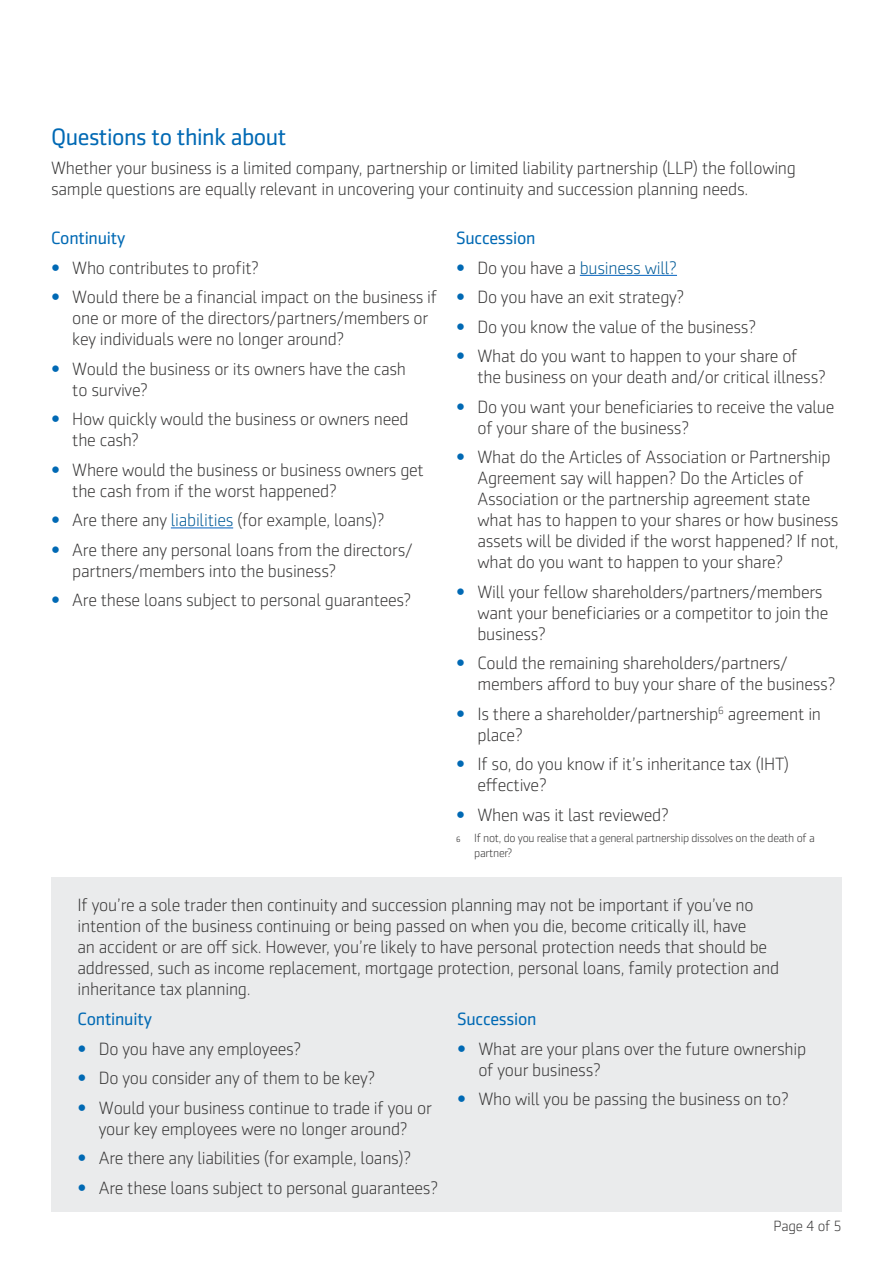
<style>
.page{position:relative;width:893px;height:1263px;background:#fff}
.page>*{position:absolute;margin:0;border:0;box-sizing:border-box;transform-origin:0 0}
.t1{font:24px "Sentico Sans DT";letter-spacing:-.02em;color:#0069b4}
.t2{font:300 18px/21px "Sentico Sans DT";letter-spacing:-.015em;color:#373636}
.t3{font:18px "Sentico Sans DT";letter-spacing:-.015em;color:#0069b4}
.t4{font:300 18px "Sentico Sans DT";letter-spacing:-.015em;color:#005a97}
.t5{font:300 15px "Sentico Sans DT";letter-spacing:-.015em;color:#373636}
.t6{font:300 12px/15px "Sentico Sans DT";letter-spacing:-.025em;color:#373636}
.s1{font-family:"Avenir";font-weight:400;color:#0069b4}
.s2{color:#373636}
.s3{color:#005a97}
</style>
<div class="page">
<div style="left:51px;top:877px;width:791px;height:335px;background:#eaebec"></div>
<hr style="left:580px;top:275px;width:97px;height:1px;background:#0563c1">
<hr style="left:171px;top:527px;width:62px;height:1px;background:#0563c1">
<h1 class="t1" style="left:51px;top:123px;width:237px">Questions to think about</h1>
<p class="t2" style="left:51px;top:158px;width:746px">Whether your business is a limited company, partnership or limited liability partnership (LLP) the following sample questions are equally relevant in uncovering your continuity and succession planning needs.</p>
<p class="t3" style="left:51px;top:228px;width:76px">Continuity</p>
<p class="t3" style="left:456px;top:228px;width:81px">Succession</p>
<p class="t2" style="left:51px;top:257px;width:209px"><span class="s1">•</span> Who contributes to proft?</p>
<p class="t4" style="left:456px;top:258px;width:222px"><span class="s1">•</span> <span class="s2">Do you have a</span> business will?</p>
<p class="t2" style="left:72px;top:287px;width:614px;text-indent:-21px"><span class="s1">•</span> Would there be a fnancial impact on the business if <span class="s1">•</span> Do you have an exit strategy? one or more of the directors/partners/members or</p>
<p class="t2" style="left:456px;top:316px;width:302px"><span class="s1">•</span> Do you know the value of the business?</p>
<p class="t2" style="left:72px;top:329px;width:274px">key individuals were no longer around?</p>
<p class="t2" style="left:456px;top:346px;width:343px"><span class="s1">•</span> What do you want to happen to your share of</p>
<p class="t2" style="left:51px;top:358px;width:357px"><span class="s1">•</span> Would the business or its owners have the cash</p>
<p class="t2" style="left:477px;top:367px;width:350px">the business on your death and/or critical illness?</p>
<p class="t2" style="left:72px;top:379px;width:77px">to survive?</p>
<p class="t2" style="left:51px;top:409px;width:359px"><span class="s1">•</span> How quickly would the business or owners need</p>
<p class="t2" style="left:72px;top:430px;width:68px">the cash?</p>
<p class="t2" style="left:51px;top:459px;width:374px"><span class="s1">•</span> Where would the business or business owners get</p>
<p class="t2" style="left:72px;top:480px;width:266px">the cash from if the worst happened?</p>
<p class="t2" style="left:456px;top:396px;width:380px"><span class="s1">•</span> Do you want your benefciaries to receive the value</p>
<p class="t2" style="left:477px;top:417px;width:213px">of your share of the business?</p>
<p class="t2" style="left:456px;top:447px;width:376px"><span class="s1">•</span> What do the Articles of Association or Partnership</p>
<p class="t2" style="left:477px;top:468px;width:328px">Agreement say will happen? Do the Articles of</p>
<p class="t2" style="left:477px;top:489px;width:334px">Association or the partnership agreement state</p>
<p class="t2" style="left:51px;top:510px;width:335px"><span class="s1">•</span> Are there any <span class="s3">liabilities</span> (for example, loans)?</p>
<p class="t2" style="left:477px;top:510px;width:363px">what has to happen to your shares or how business assets will be divided if the worst happened? If not,</p>
<p class="t2" style="left:51px;top:539px;width:363px"><span class="s1">•</span> Are there any personal loans from the directors/</p>
<p class="t2" style="left:477px;top:552px;width:307px">what do you want to happen to your share?</p>
<p class="t2" style="left:72px;top:560px;width:265px">partners/members into the business?</p>
<p class="t2" style="left:456px;top:581px;width:368px"><span class="s1">•</span> Will your fellow shareholders/partners/members</p>
<p class="t2" style="left:51px;top:590px;width:362px"><span class="s1">•</span> Are these loans subject to personal guarantees?</p>
<p class="t2" style="left:477px;top:602px;width:353px">want your benefciaries or a competitor to join the business?</p>
<p class="t2" style="left:477px;top:653px;width:360px;text-indent:-21px"><span class="s1">•</span> Could the remaining shareholders/partners/ members aford to buy your share of the business?</p>
<p class="t2" style="left:477px;top:703px;width:345px;text-indent:-21px"><span class="s1">•</span> Is there a shareholder/partnership<sup>6</sup> agreement in place?</p>
<p class="t2" style="left:477px;top:754px;width:313px;text-indent:-21px"><span class="s1">•</span> If so, do you know if it’s inheritance tax (IHT) efective?</p>
<p class="t2" style="left:456px;top:804px;width:214px"><span class="s1">•</span> When was it last reviewed?</p>
<p class="t6" style="left:474px;top:830px;width:342px;text-indent:-18px">₆ If not, do you realise that a general partnership dissolves on the death of a partner?</p>
<p class="t2" style="left:78px;top:895px;width:703px">If you’re a sole trader then continuity and succession planning may not be important if you’ve no intention of the business continuing or being passed on when you die, become critically ill, have<br>an accident or are of sick. However, you’re likely to have personal protection needs that should be addressed, such as income replacement, mortgage protection, personal loans, family protection and inheritance tax planning.</p>
<p class="t3" style="left:78px;top:1009px;width:76px">Continuity</p>
<p class="t3" style="left:457px;top:1009px;width:81px">Succession</p>
<p class="t2" style="left:78px;top:1038px;width:225px"><span class="s1">•</span> Do you have any employees?</p>
<p class="t2" style="left:478px;top:1038px;width:329px;text-indent:-21px"><span class="s1">•</span> What are your plans over the future ownership of your business?</p>
<p class="t2" style="left:78px;top:1068px;width:299px"><span class="s1">•</span> Do you consider any of them to be key?</p>
<p class="t2" style="left:78px;top:1097px;width:356px;text-align:center"><span class="s1">•</span> Would your business continue to trade if you or your key employees were no longer around?</p>
<p class="t2" style="left:78px;top:1148px;width:335px"><span class="s1">•</span> Are there any liabilities (for example, loans)?</p>
<p class="t2" style="left:78px;top:1177px;width:362px"><span class="s1">•</span> Are these loans subject to personal guarantees?</p>
<p class="t2" style="left:457px;top:1089px;width:333px"><span class="s1">•</span> Who will you be passing the business on to?</p>
<p class="t5" style="left:773px;top:1218px;width:70px">Page 4 of 5</p>
</div>
